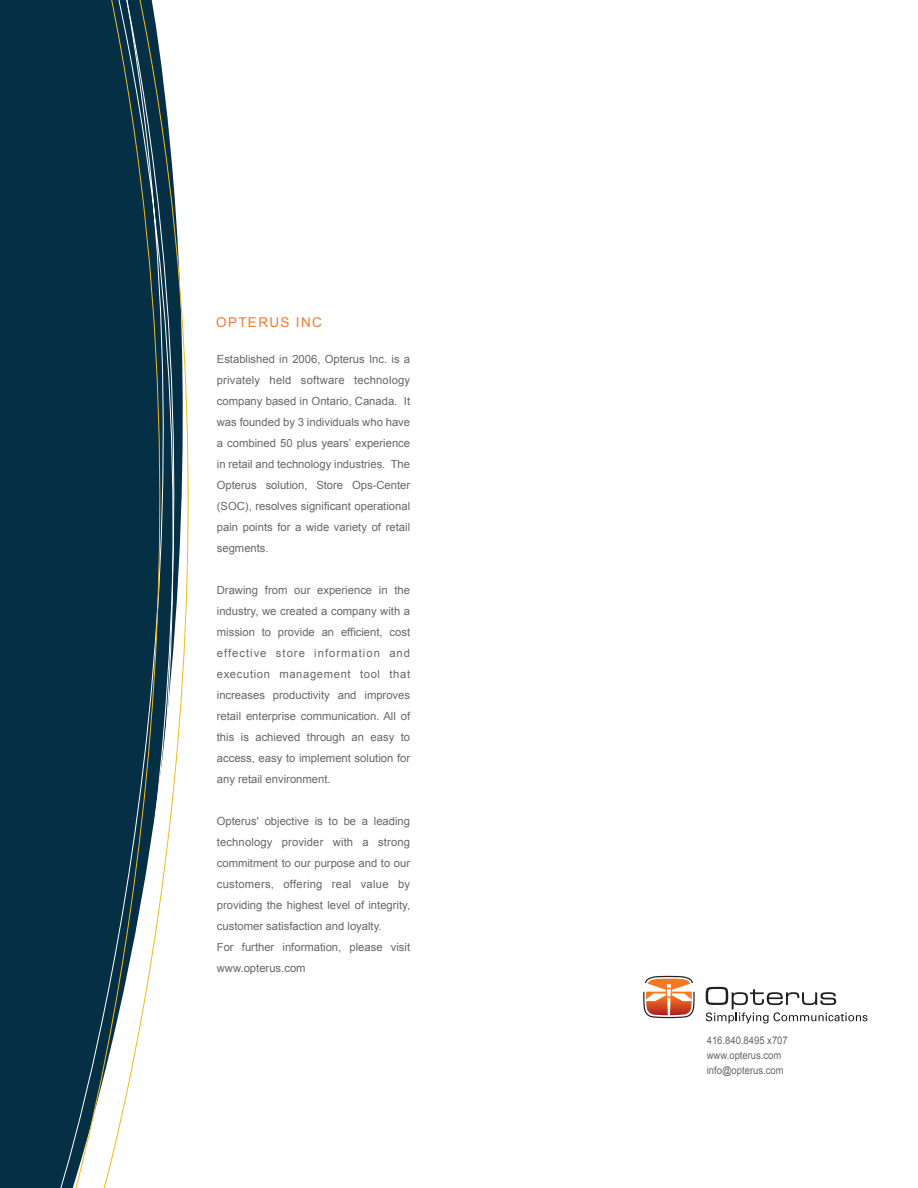
<style>
.page{position:relative;width:918px;height:1188px;background:#fff}
.page>*{position:absolute;margin:0;border:0;box-sizing:border-box;transform-origin:0 0}
.t1{font:13.5px "Arial";letter-spacing:.1em;color:#f0792e}
.t2{font:11.25px/21px "Arial";color:#666767;text-align:justify}
.t3{font:10.5px/15px "Arial";color:#666767;scale:.9 1}
</style>
<div class="page">
<div style="left:0;top:0;width:56px;height:1188px;background:#052f45"></div>
<div style="left:56px;top:0;width:12px;height:1188px;background:#052f45"></div>
<svg style="left:68px;top:0;width:121px;height:1188px"></svg>
<svg style="left:706px;top:987px;width:161px;height:37px"></svg>
<svg style="left:643px;top:976px;width:52px;height:42px"></svg>
<p class="t1" style="left:216px;top:314px;width:107px">OPTERUS INC</p>
<p class="t2" style="left:217px;top:349px;width:195px">Established in 2006, Opterus Inc. is a privately held software technology company based in Ontario, Canada. It was founded by 3 individuals who have a combined 50 plus years’ experience in retail and technology industries. The Opterus solution, Store Ops-Center (SOC), resolves significant operational pain points for a wide variety of retail segments.</p>
<p class="t2" style="left:217px;top:580px;width:195px">Drawing from our experience in the industry, we created a company with a mission to provide an efficient, cost effective store information and execution management tool that increases productivity and improves retail enterprise communication. All of this is achieved through an easy to access, easy to implement solution for any retail environment.</p>
<p class="t2" style="left:217px;top:811px;width:195px;text-align:left">Opterus' objective is to be a leading technology provider with a strong commitment to our purpose and to our customers, offering real value by providing the highest level of integrity, customer satisfaction and loyalty.<br>For further information, please visit www.opterus.com</p>
<p class="t3" style="left:707px;top:1033px;width:92px">416.840.8495 x707 www.opterus.com info@opterus.com</p>
</div>
